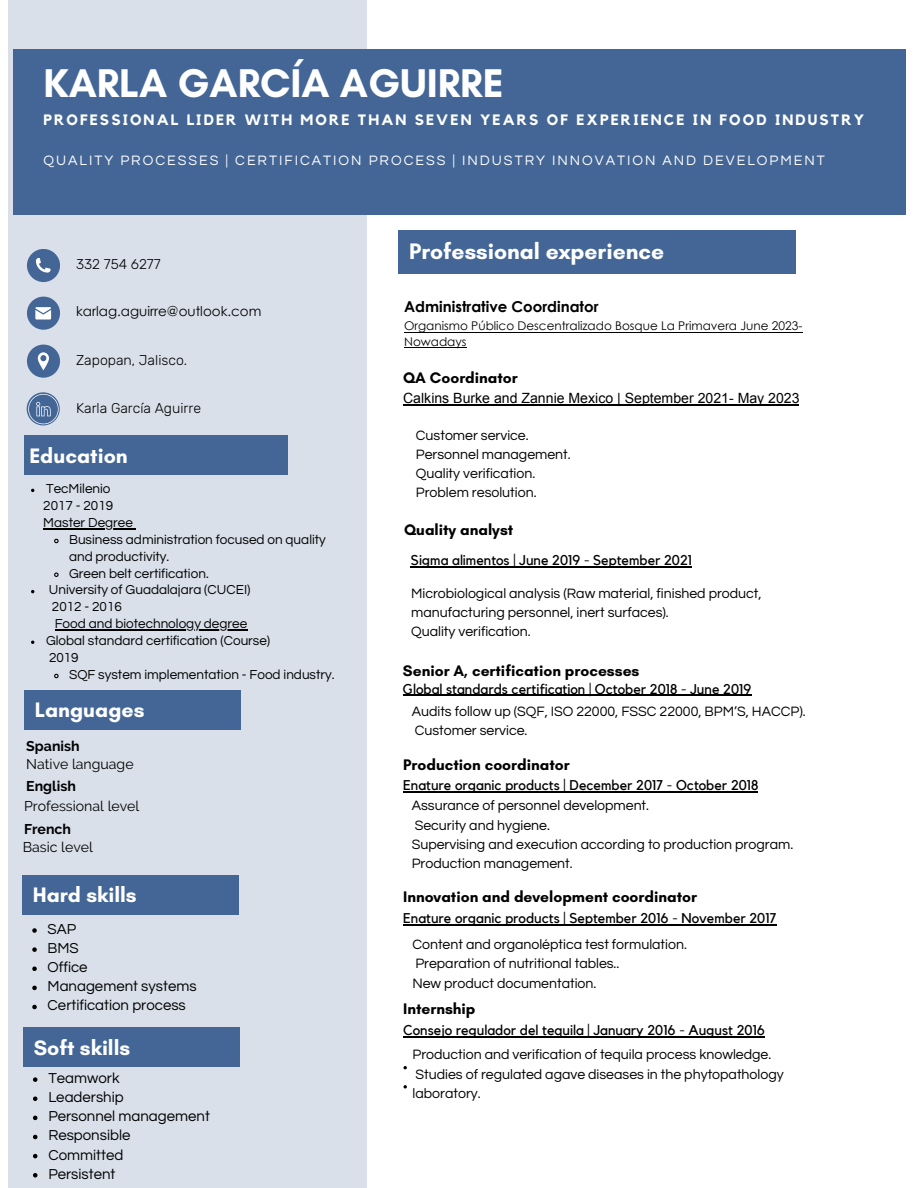
<style>
.page{position:relative;width:918px;height:1188px;background:#fff}
.page>*{position:absolute;margin:0;border:0;box-sizing:border-box;transform-origin:0 0}
.t1{font:700 40.8px "Glacial Indifference";color:#fff}
.t2{font:700 22.8px "Glacial Indifference";color:#fff}
.t3{font:700 21.3px "Glacial Indifference";color:#fff}
.t4{font:700 15.6px "Glacial Indifference";color:#000}
.t5{font:15px/19px "Questrial";color:#000}
.t6{font:700 15px "Kollektif";letter-spacing:.14em;color:#fff}
.t7{font:700 15px "Century Gothic";color:#000}
.t8{font:14.1px/19.2px "Questrial";color:#000}
.t9{font:14.1px "Kollektif";color:#000}
.t10{font:14.1px "Questrial";letter-spacing:.14em;color:#fff}
.t11{font:14.1px "Arial";color:#000}
.t12{font:300 14.1px "Rubik";color:#000}
.t13{font:14.1px "Raleway";color:#000}
.t14{font:700 14.1px "Raleway";color:#000}
.t15{font:13.5px/16.8px "Questrial";color:#000}
.t16{font:13.5px "Century Gothic";color:#000}
.t17{font:12px/15.9px "Century Gothic";color:#000}
</style>
<div class="page">
<div style="left:8px;top:0;width:359px;height:1188px;background:#d9e0ea"></div>
<div style="left:13px;top:49px;width:892px;height:166px;background:#436696"></div>
<div style="left:27px;top:249px;width:33px;height:33px;background:#436696;border-radius:50%"></div>
<svg style="left:36px;top:258px;width:15px;height:15px"></svg>
<div style="left:27px;top:297px;width:33px;height:33px;background:#436696;border-radius:50%"></div>
<svg style="left:35px;top:307px;width:16px;height:13px"></svg>
<div style="left:27px;top:345px;width:33px;height:33px;background:#436696;border-radius:50%"></div>
<svg style="left:38px;top:352px;width:11px;height:18px"></svg>
<div style="left:398px;top:231px;width:398px;height:42px;background:#436696"></div>
<div style="left:24px;top:436px;width:263px;height:39px;background:#436696"></div>
<div style="left:24px;top:690px;width:217px;height:40px;background:#436696"></div>
<div style="left:22px;top:875px;width:217px;height:40px;background:#436696"></div>
<svg style="left:27px;top:392px;width:33px;height:33px"></svg>
<svg style="left:28px;top:394px;width:31px;height:30px"></svg>
<svg style="left:54px;top:538px;width:5px;height:6px"></svg>
<svg style="left:54px;top:572px;width:5px;height:5px"></svg>
<svg style="left:54px;top:673px;width:5px;height:6px"></svg>
<hr style="left:43px;top:528px;width:90px;height:1px;background:#000">
<hr style="left:55px;top:629px;width:192px;height:1px;background:#000">
<hr style="left:403px;top:404px;width:396px;height:1px;background:#000">
<hr style="left:411px;top:566px;width:281px;height:2px;background:#000">
<hr style="left:403px;top:695px;width:348px;height:1px;background:#000">
<div style="left:23px;top:1028px;width:217px;height:39px;background:#436696"></div>
<svg style="left:32px;top:928px;width:5px;height:5px"></svg>
<svg style="left:32px;top:947px;width:5px;height:5px"></svg>
<svg style="left:32px;top:967px;width:5px;height:4px"></svg>
<svg style="left:32px;top:986px;width:5px;height:4px"></svg>
<svg style="left:32px;top:1005px;width:5px;height:4px"></svg>
<svg style="left:33px;top:1077px;width:4px;height:5px"></svg>
<svg style="left:33px;top:1097px;width:4px;height:4px"></svg>
<svg style="left:33px;top:1116px;width:4px;height:4px"></svg>
<svg style="left:33px;top:1135px;width:4px;height:4px"></svg>
<svg style="left:33px;top:1154px;width:4px;height:4px"></svg>
<svg style="left:33px;top:1173px;width:4px;height:5px"></svg>
<hr style="left:403px;top:791px;width:355px;height:1px;background:#000">
<hr style="left:403px;top:925px;width:373px;height:1px;background:#000">
<hr style="left:403px;top:1037px;width:362px;height:1px;background:#000">
<svg style="left:404px;top:1085px;width:3px;height:4px"></svg>
<hr style="left:404px;top:348px;width:63px;height:1px;background:#000">
<hr style="left:404px;top:332px;width:399px;height:1px;background:#000">
<h1 class="t1" style="left:43px;top:58px;width:462px">KARLA GARCÍA AGUIRRE</h1>
<p class="t6" style="left:43px;top:113px;width:822px">PROFESSIONAL LIDER WITH MORE THAN SEVEN YEARS OF EXPERIENCE IN FOOD INDUSTRY</p>
<p class="t10" style="left:43px;top:153px;width:783px">QUALITY PROCESSES | CERTIFICATION PROCESS | INDUSTRY INNOVATION AND DEVELOPMENT</p>
<p class="t12" style="left:76px;top:256px;width:86px">332 754 6277</p>
<p class="t16" style="left:76px;top:301px;width:187px">karlag.aguirre@outlook.com</p>
<p class="t12" style="left:76px;top:352px;width:113px">Zapopan, Jalisco.</p>
<p class="t12" style="left:76px;top:400px;width:126px">Karla García Aguirre</p>
<h3 class="t3" style="left:29px;top:443px;width:100px">Education</h3>
<p class="t15" style="left:46px;top:481px;width:66px">TecMilenio</p>
<p class="t15" style="left:43px;top:498px;width:91px">2017 - 2019<br>Master Degree</p>
<p class="t15" style="left:69px;top:531px;width:258px">Business administration focused on quality</p>
<p class="t15" style="left:69px;top:548px;width:102px">and productivity.</p>
<p class="t15" style="left:69px;top:565px;width:141px">Green belt certification.</p>
<p class="t15" style="left:49px;top:582px;width:203px">University of Guadalajara (CUCEI)</p>
<p class="t15" style="left:46px;top:633px;width:226px">Global standard certification (Course)</p>
<p class="t15" style="left:69px;top:666px;width:267px">SQF system implementation - Food industry.</p>
<p class="t15" style="left:52px;top:599px;width:197px">2012 - 2016<br>Food and biotechnology degree</p>
<p class="t15" style="left:49px;top:649px;width:31px">2019</p>
<h3 class="t3" style="left:35px;top:697px;width:111px">Languages</h3>
<p class="t14" style="left:26px;top:737px;width:55px">Spanish</p>
<p class="t13" style="left:26px;top:756px;width:109px">Native language</p>
<p class="t14" style="left:26px;top:778px;width:51px">English</p>
<p class="t13" style="left:24px;top:798px;width:117px">Professional level</p>
<p class="t14" style="left:24px;top:820px;width:49px">French</p>
<p class="t13" style="left:23px;top:839px;width:72px">Basic level</p>
<h3 class="t3" style="left:33px;top:882px;width:105px">Hard skills</h3>
<p class="t5" style="left:48px;top:920px;width:151px">SAP<br>BMS<br>Office<br>Management systems<br>Certification process</p>
<h3 class="t3" style="left:34px;top:1034px;width:98px">Soft skills</h3>
<p class="t5" style="left:48px;top:1069px;width:163px">Teamwork<br>Leadership<br>Personnel management<br>Responsible<br>Committed<br>Persistent</p>
<h2 class="t2" style="left:409px;top:237px;width:256px">Professional experience</h2>
<p class="t7" style="left:404px;top:295px;width:196px">Administrative Coordinator</p>
<p class="t17" style="left:404px;top:318px;width:400px">Organismo Público Descentralizado Bosque La Primavera June 2023-<br>Nowadays</p>
<p class="t4" style="left:403px;top:368px;width:116px">QA Coordinator</p>
<p class="t11" style="left:403px;top:388px;width:398px">Calkins Burke and Zannie Mexico | September 2021- May 2023</p>
<p class="t8" style="left:416px;top:426px;width:156px">Customer service.<br>Personnel management.<br>Quality verification.<br>Problem resolution.</p>
<p class="t4" style="left:404px;top:520px;width:111px">Quality analyst</p>
<p class="t9" style="left:411px;top:554px;width:283px">Sigma alimentos | June 2019 - September 2021</p>
<p class="t8" style="left:411px;top:584px;width:352px">Microbiological analysis (Raw material, finished product, manufacturing personnel, inert surfaces).<br>Quality verification.</p>
<p class="t4" style="left:403px;top:661px;width:238px">Senior A, certification processes</p>
<p class="t9" style="left:403px;top:682px;width:350px">Global standards certification | October 2018 - June 2019</p>
<p class="t8" style="left:412px;top:702px;width:395px">Audits follow up (SQF, ISO 22000, FSSC 22000, BPM’S, HACCP).<br>Customer service.</p>
<p class="t4" style="left:403px;top:755px;width:168px">Production coordinator</p>
<p class="t9" style="left:403px;top:778px;width:357px">Enature organic products | December 2017 - October 2018</p>
<p class="t8" style="left:412px;top:797px;width:383px">Assurance of personnel development.<br>Security and hygiene.<br>Supervising and execution according to production program.<br>Production management.</p>
<p class="t4" style="left:403px;top:887px;width:295px">Innovation and development coordinator</p>
<p class="t9" style="left:403px;top:912px;width:375px">Enature organic products | September 2016 - November 2017</p>
<p class="t8" style="left:412px;top:935px;width:276px">Content and organoléptica test formulation.<br>Preparation of nutritional tables..<br>New product documentation.</p>
<p class="t4" style="left:403px;top:1000px;width:74px">Internship</p>
<p class="t9" style="left:403px;top:1024px;width:363px">Consejo regulador del tequila | January 2016 - August 2016</p>
<p class="t8" style="left:413px;top:1046px;width:373px">Production and verification of tequila process knowledge.<br>Studies of regulated agave diseases in the phytopathology laboratory.</p>
</div>
